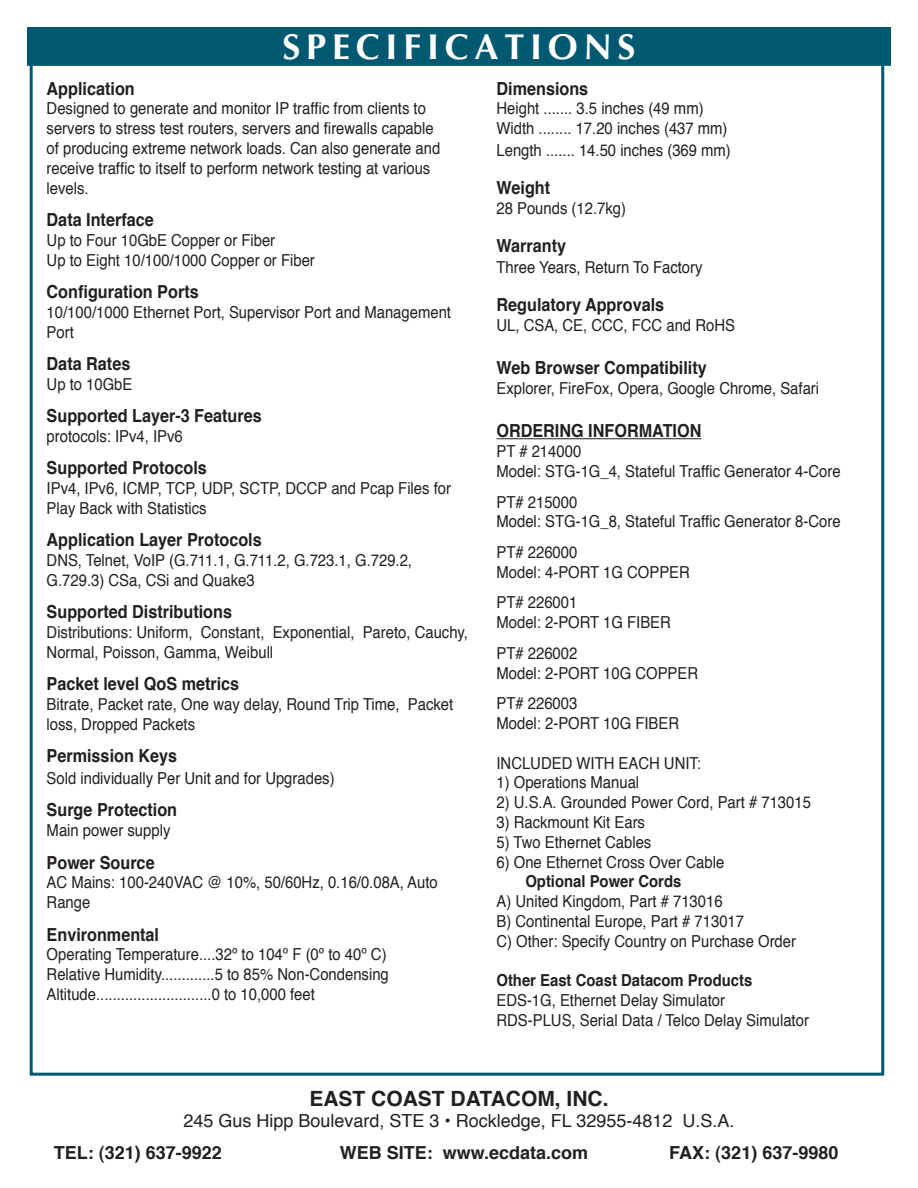
<style>
.page{position:relative;width:918px;height:1188px;background:#fff}
.page>*{position:absolute;margin:0;border:0;box-sizing:border-box;transform-origin:0 0}
.t1{font:700 36px "Optima";letter-spacing:.16em;color:#fff}
.t2{font:700 21px "Helvetica";color:#231f20}
.t3{font:700 18px "Helvetica";color:#231f20;scale:.9 1}
.t4{font:700 18px "Helvetica";color:#231f20}
.t5{font:18px "Helvetica";color:#231f20}
.t6{font:16.5px/19.8px "Helvetica";color:#231f20;scale:.9 1}
.t7{font:700 16.5px "Helvetica";color:#231f20;scale:.9 1}
</style>
<div class="page">
<div style="left:30px;top:53px;width:854px;height:1023px;background:#fff;border:3px solid #005973"></div>
<div style="left:27px;top:27px;width:864px;height:39px;background:#005871;border:2px solid #005871"></div>
<hr style="left:496px;top:438px;width:205px;height:1px;background:#231f20">
<h1 class="t1" style="left:283px;top:26px;width:354px">SPECIFICATIONS</h1>
<p class="t3" style="left:496px;top:74px;width:104px">Dimensions</p>
<p class="t6" style="left:496px;top:99px;width:258px">Height ....... 3.5 inches (49 mm)<br>Width ........ 17.20 inches (437 mm)</p>
<p class="t6" style="left:496px;top:141px;width:262px">Length ....... 14.50 inches (369 mm)</p>
<p class="t3" style="left:496px;top:173px;width:61px">Weight</p>
<p class="t6" style="left:496px;top:198px;width:145px">28 Pounds (12.7kg)</p>
<p class="t3" style="left:496px;top:231px;width:79px">Warranty</p>
<p class="t6" style="left:496px;top:258px;width:230px">Three Years, Return To Factory</p>
<p class="t3" style="left:496px;top:291px;width:188px">Regulatory Approvals</p>
<p class="t6" style="left:496px;top:316px;width:266px">UL, CSA, CE, CCC, FCC and RoHS</p>
<p class="t3" style="left:496px;top:354px;width:235px">Web Browser Compatibility</p>
<p class="t6" style="left:496px;top:379px;width:360px">Explorer, FireFox, Opera, Google Chrome, Safari</p>
<p class="t3" style="left:496px;top:417px;width:229px">ORDERING INFORMATION</p>
<p class="t6" style="left:496px;top:442px;width:384px">PT # 214000<br>Model: STG-1G_4, Stateful Traffic Generator 4-Core</p>
<p class="t6" style="left:496px;top:492px;width:384px">PT# 215000<br>Model: STG-1G_8, Stateful Traffic Generator 8-Core</p>
<p class="t6" style="left:496px;top:543px;width:216px">PT# 226000<br>Model: 4-PORT 1G COPPER</p>
<p class="t6" style="left:496px;top:593px;width:195px">PT# 226001<br>Model: 2-PORT 1G FIBER</p>
<p class="t6" style="left:496px;top:644px;width:226px">PT# 226002<br>Model: 2-PORT 10G COPPER</p>
<p class="t6" style="left:496px;top:694px;width:204px">PT# 226003<br>Model: 2-PORT 10G FIBER</p>
<p class="t6" style="left:496px;top:753px;width:229px">INCLUDED WITH EACH UNIT:</p>
<p class="t6" style="left:496px;top:773px;width:160px">1) Operations Manual</p>
<p class="t6" style="left:496px;top:793px;width:351px">2) U.S.A. Grounded Power Cord, Part # 713015</p>
<p class="t6" style="left:496px;top:813px;width:167px">3) Rackmount Kit Ears</p>
<p class="t6" style="left:496px;top:833px;width:174px">5) Two Ethernet Cables</p>
<p class="t6" style="left:496px;top:852px;width:255px">6) One Ethernet Cross Over Cable</p>
<p class="t7" style="left:525px;top:868px;width:175px">Optional Power Cords</p>
<p class="t6" style="left:496px;top:892px;width:334px">A) United Kingdom, Part # 713016<br>B) Continental Europe, Part # 713017<br>C) Other: Specify Country on Purchase Order</p>
<p class="t7" style="left:496px;top:967px;width:286px">Other East Coast Datacom Products</p>
<p class="t6" style="left:496px;top:991px;width:349px">EDS-1G, Ethernet Delay Simulator<br>RDS-PLUS, Serial Data / Telco Delay Simulator</p>
<p class="t3" style="left:47px;top:74px;width:100px">Application</p>
<p class="t6" style="left:47px;top:99px;width:439px">Designed to generate and monitor IP traffic from clients to servers to stress test routers, servers and firewalls capable of producing extreme network loads. Can also generate and receive traffic to itself to perform network testing at various levels.</p>
<p class="t3" style="left:47px;top:205px;width:121px">Data Interface</p>
<p class="t6" style="left:47px;top:231px;width:300px">Up to Four 10GbE Copper or Fiber<br>Up to Eight 10/100/1000 Copper or Fiber</p>
<p class="t3" style="left:47px;top:277px;width:171px">Configuration Ports</p>
<p class="t6" style="left:47px;top:303px;width:451px">10/100/1000 Ethernet Port, Supervisor Port and Management<br>Port</p>
<p class="t3" style="left:47px;top:349px;width:95px">Data Rates</p>
<p class="t6" style="left:47px;top:375px;width:97px">Up to 10GbE</p>
<p class="t3" style="left:47px;top:401px;width:241px">Supported Layer-3 Features</p>
<p class="t6" style="left:47px;top:427px;width:153px">protocols: IPv4, IPv6</p>
<p class="t3" style="left:47px;top:453px;width:180px">Supported Protocols</p>
<p class="t6" style="left:47px;top:479px;width:451px">IPv4, IPv6, ICMP, TCP, UDP, SCTP, DCCP and Pcap Files for<br>Play Back with Statistics</p>
<p class="t3" style="left:47px;top:525px;width:241px">Application Layer Protocols</p>
<p class="t6" style="left:47px;top:551px;width:408px">DNS, Telnet, VoIP (G.711.1, G.711.2, G.723.1, G.729.2,<br>G.729.3) CSa, CSi and Quake3</p>
<p class="t3" style="left:47px;top:597px;width:208px">Supported Distributions</p>
<p class="t6" style="left:47px;top:623px;width:470px">Distributions: Uniform, Constant, Exponential, Pareto, Cauchy,<br>Normal, Poisson, Gamma, Weibull</p>
<p class="t3" style="left:47px;top:669px;width:216px">Packet level QoS metrics</p>
<p class="t6" style="left:47px;top:695px;width:453px">Bitrate, Packet rate, One way delay, Round Trip Time, Packet loss, Dropped Packets</p>
<p class="t3" style="left:47px;top:741px;width:147px">Permission Keys</p>
<p class="t6" style="left:47px;top:769px;width:322px">Sold individually Per Unit and for Upgrades)</p>
<p class="t3" style="left:47px;top:795px;width:147px">Surge Protection</p>
<p class="t6" style="left:47px;top:821px;width:139px">Main power supply</p>
<p class="t3" style="left:47px;top:848px;width:122px">Power Source</p>
<p class="t6" style="left:47px;top:873px;width:436px">AC Mains: 100-240VAC @ 10%, 50/60Hz, 0.16/0.08A, Auto<br>Range</p>
<p class="t3" style="left:47px;top:920px;width:127px">Environmental</p>
<p class="t6" style="left:47px;top:945px;width:382px">Operating Temperature....32º to 104º F (0º to 40º C)<br>Relative Humidity.............5 to 85% Non-Condensing<br>Altitude............................0 to 10,000 feet</p>
<p class="t2" style="left:309px;top:1081px;width:301px">EAST COAST DATACOM, INC.</p>
<p class="t5" style="left:184px;top:1107px;width:552px">245 Gus Hipp Boulevard, STE 3 • Rockledge, FL 32955-4812 U.S.A.</p>
<p class="t4" style="left:54px;top:1138px;width:170px">TEL: (321) 637-9922</p>
<p class="t4" style="left:340px;top:1138px;width:250px">WEB SITE: www.ecdata.com</p>
<p class="t4" style="left:669px;top:1138px;width:171px">FAX: (321) 637-9980</p>
</div>
